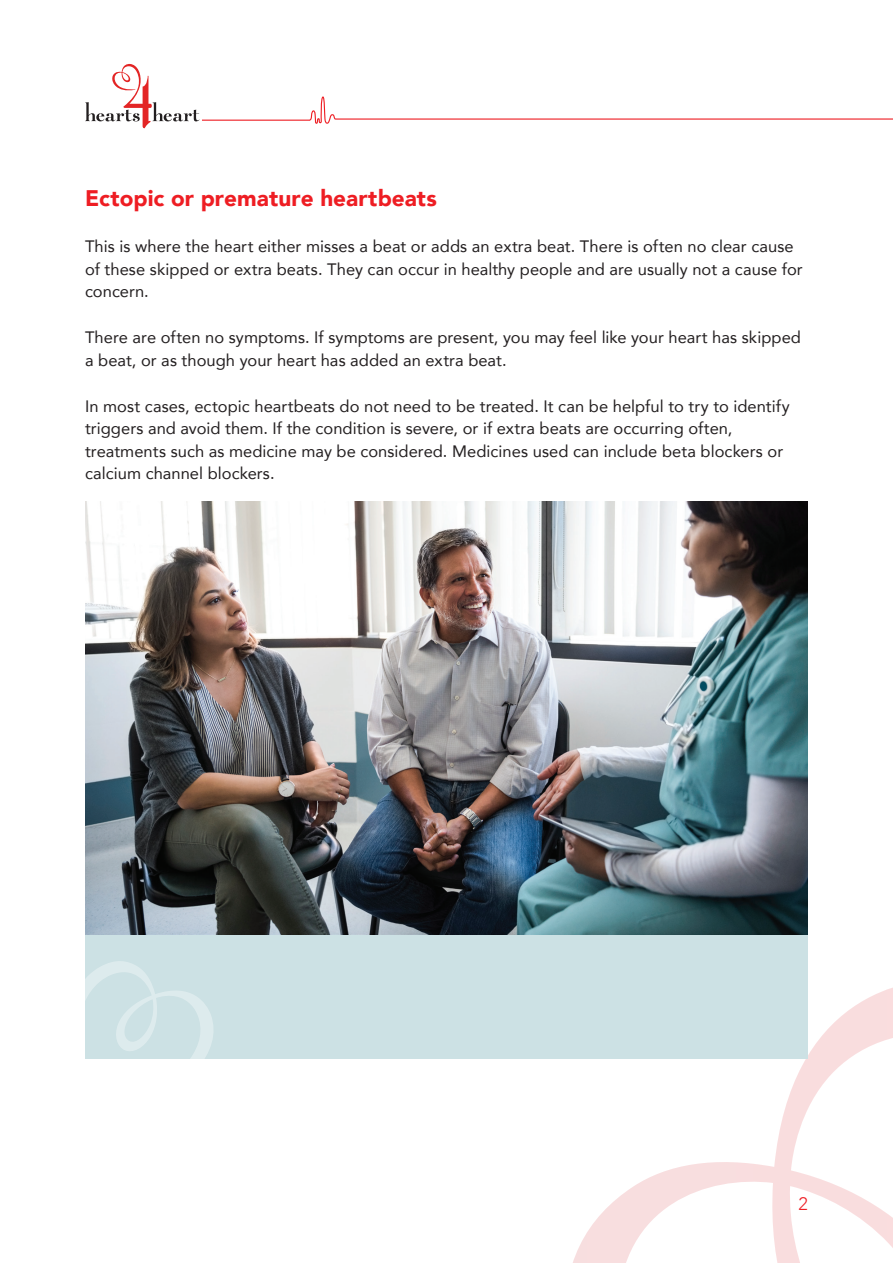
<style>
.page{position:relative;width:893px;height:1263px;background:#fff}
.page>*{position:absolute;margin:0;border:0;box-sizing:border-box;transform-origin:0 0}
.t1{font:900 22.5px "Avenir";letter-spacing:.005em;color:#ee1d23}
.t2{font:300 18px "Avenir";color:#ee1d23}
.t3{font:16.5px/22.5px "Avenir";letter-spacing:.005em;color:#231f20}
</style>
<div class="page">
<svg style="left:85px;top:64px;width:808px;height:64px"></svg>
<svg style="left:573px;top:988px;width:320px;height:275px"></svg>
<div style="left:85px;top:502px;width:723px;height:557px;background:#cce1e4"></div>
<img style="left:85px;top:502px;width:723px;height:433px">
<svg style="left:85px;top:961px;width:128px;height:98px"></svg>
<h1 class="t1" style="left:85px;top:179px;width:353px">Ectopic or premature heartbeats</h1>
<p class="t3" style="left:85px;top:235px;width:719px">This is where the heart either misses a beat or adds an extra beat. There is often no clear cause of these skipped or extra beats. They can occur in healthy people and are usually not a cause for concern.</p>
<p class="t3" style="left:85px;top:326px;width:717px">There are often no symptoms. If symptoms are present, you may feel like your heart has skipped a beat, or as though your heart has added an extra beat.</p>
<p class="t3" style="left:85px;top:394px;width:706px">In most cases, ectopic heartbeats do not need to be treated. It can be helpful to try to identify triggers and avoid them. If the condition is severe, or if extra beats are occurring often, treatments such as medicine may be considered. Medicines used can include beta blockers or calcium channel blockers.</p>
<p class="t2" style="left:799px;top:1193px;width:11px">2</p>
</div>
